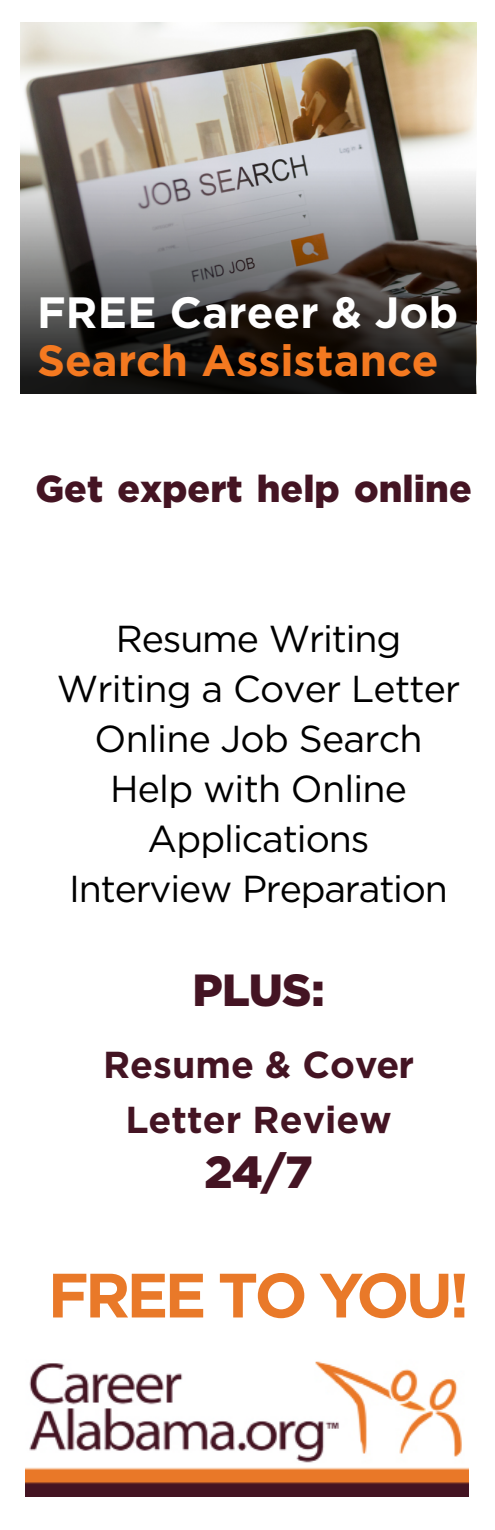
<style>
.page{position:relative;width:495px;height:1530px;background:#fff}
.page>*{position:absolute;margin:0;border:0;box-sizing:border-box;transform-origin:0 0}
.t1{font:700 62.5px "Gotham";letter-spacing:-.06em;color:#e97929}
.t2{font:900 45px "Gotham";letter-spacing:-.02em;color:#441423}
.t3{font:700 43.75px "Gotham";color:#f47920}
.t4{font:700 43.75px "Gotham";letter-spacing:.005em;color:#fff}
.t5{font:37.5px/50px "Gotham";letter-spacing:-.025em;color:#000;text-align:center}
.t6{font:700 37.5px/54.5px "Gotham";color:#441423;text-align:center}
.t7{font:900 37.5px "Gotham";color:#441423}
</style>
<div class="page">
<img style="left:21px;top:22px;width:455px;height:25px">
<img style="left:21px;top:47px;width:455px;height:347px">
<img style="left:26px;top:1361px;width:443px;height:135px">
<p class="t4" style="left:37px;top:284px;width:423px">FREE Career &amp; Job</p>
<p class="t3" style="left:37px;top:331px;width:403px">Search Assistance</p>
<p class="t7" style="left:35px;top:463px;width:438px">Get expert help online</p>
<p class="t5" style="left:57px;top:613px;width:405px">Resume Writing<br>Writing a Cover Letter<br>Online Job Search<br>Help with Online<br>Applications<br>Interview Preparation</p>
<p class="t2" style="left:193px;top:959px;width:134px">PLUS:</p>
<p class="t6" style="left:103px;top:1038px;width:312px">Resume &amp; Cover<br>Letter Review</p>
<p class="t2" style="left:205px;top:1141px;width:110px">24/7</p>
<h1 class="t1" style="left:48px;top:1254px;width:423px">FREE TO YOU!</h1>
</div>
